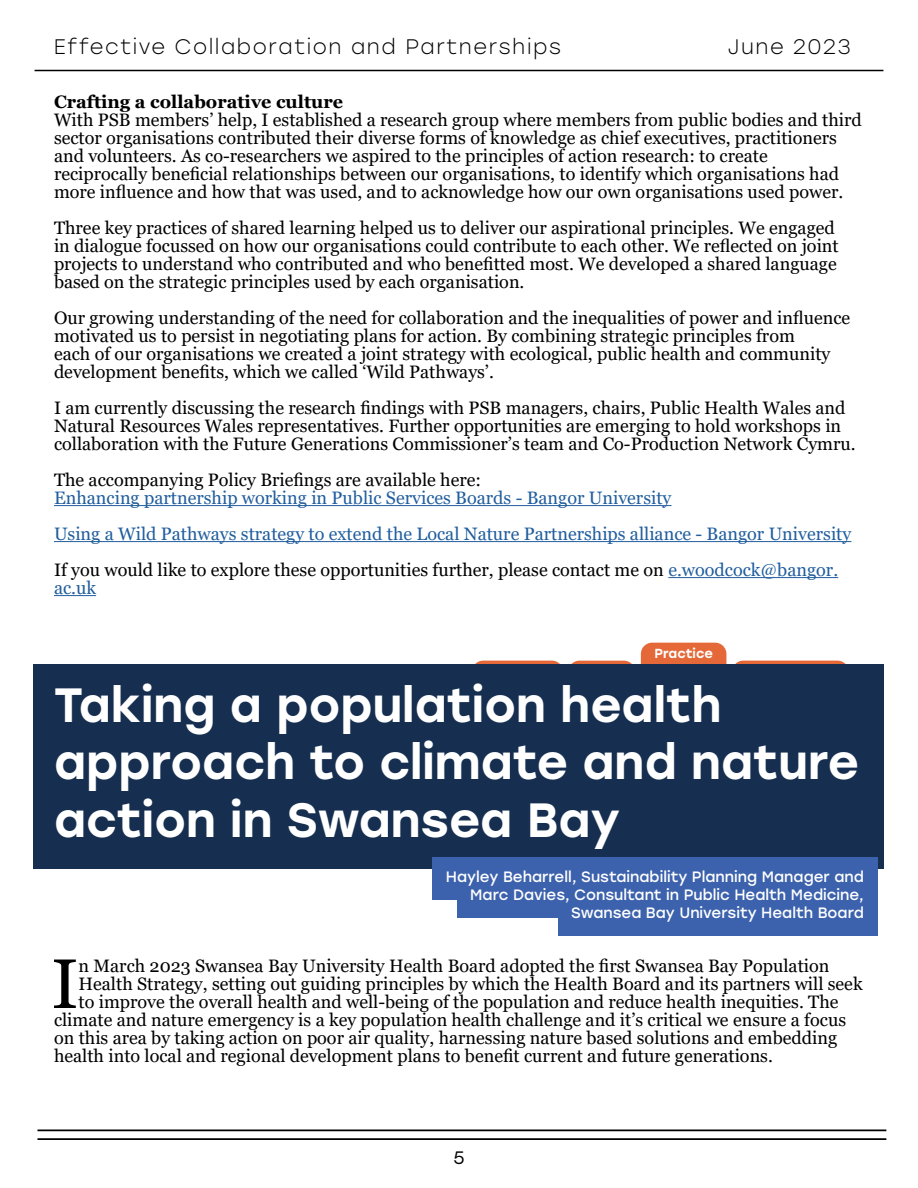
<style>
.page{position:relative;width:918px;height:1188px;background:#fff}
.page>*{position:absolute;margin:0;border:0;box-sizing:border-box;transform-origin:0 0}
.t1{font:69.9px "Georgia";color:#000}
.t2{font:500 48px/57.6px "Stolzl";color:#fff}
.t3{font:300 21px "Stolzl";letter-spacing:.075em;color:#000}
.t4{font:18px/18px "Georgia";color:#000}
.t5{font:18px/36px "Georgia";color:#215e9e}
.t6{font:700 18px "Georgia";color:#000}
.t7{font:18px "Stolzl";color:#000}
.t8{font:15px/18px "Stolzl";color:#fff;text-align:right}
.t9{font:500 13.05px "Stolzl";color:#fff}
.s1{color:#000}
</style>
<div class="page">
<hr style="left:38px;top:1129px;width:848px;height:2px;background:#000">
<hr style="left:38px;top:1138px;width:848px;height:2px;background:#000">
<hr style="left:35px;top:70px;width:848px;height:1px;background:#000">
<hr style="left:54px;top:505px;width:618px;height:1px;background:#215e9e">
<hr style="left:54px;top:541px;width:797px;height:1px;background:#215e9e">
<hr style="left:668px;top:577px;width:170px;height:1px;background:#215e9e">
<hr style="left:54px;top:595px;width:42px;height:1px;background:#215e9e">
<svg style="left:735px;top:661px;width:111px;height:3px"></svg>
<div style="left:641px;top:643px;width:85px;height:21px;background:#e56839"></div>
<svg style="left:475px;top:661px;width:157px;height:3px"></svg>
<div style="left:34px;top:664px;width:850px;height:205px;background:#162f50"></div>
<div style="left:432px;top:857px;width:446px;height:42px;background:#3c62ad"></div>
<div style="left:457px;top:875px;width:421px;height:42px;background:#3c62ad"></div>
<div style="left:558px;top:893px;width:320px;height:42px;background:#3c62ad"></div>
<p class="t3" style="left:54px;top:32px;width:509px">Effective Collaboration and Partnerships</p>
<p class="t3" style="left:728px;top:32px;width:124px">June 2023</p>
<p class="t6" style="left:54px;top:90px;width:291px">Crafting a collaborative culture</p>
<p class="t4" style="left:54px;top:111px;width:809px">With PSB members’ help, I established a research group where members from public bodies and third sector organisations contributed their diverse forms of knowledge as chief executives, practitioners and volunteers. As co-researchers we aspired to the principles of action research: to create reciprocally beneficial relationships between our organisations, to identify which organisations had more influence and how that was used, and to acknowledge how our own organisations used power.</p>
<p class="t4" style="left:54px;top:219px;width:786px">Three key practices of shared learning helped us to deliver our aspirational principles. We engaged in dialogue focussed on how our organisations could contribute to each other. We reflected on joint projects to understand who contributed and who benefitted most. We developed a shared language based on the strategic principles used by each organisation.</p>
<p class="t4" style="left:54px;top:309px;width:798px">Our growing understanding of the need for collaboration and the inequalities of power and influence motivated us to persist in negotiating plans for action. By combining strategic principles from<br>each of our organisations we created a joint strategy with ecological, public health and community development benefits, which we called ‘Wild Pathways’.</p>
<p class="t4" style="left:54px;top:399px;width:803px">I am currently discussing the research findings with PSB managers, chairs, Public Health Wales and<br>Natural Resources Wales representatives. Further opportunities are emerging to hold workshops in collaboration with the Future Generations Commissioner’s team and Co-Production Network Cymru.</p>
<p class="t4" style="left:54px;top:471px;width:429px">The accompanying Policy Briefings are available here:</p>
<p class="t5" style="left:54px;top:480px;width:799px">Enhancing partnership working in Public Services Boards - Bangor University<br>Using a Wild Pathways strategy to extend the Local Nature Partnerships alliance - Bangor University<br><span class="s1">If you would like to explore these opportunities further, please contact me on</span> e.woodcock@bangor.</p>
<p class="t5" style="left:54px;top:570px;width:44px">ac.uk</p>
<p class="t9" style="left:654px;top:644px;width:60px">Practice</p>
<h2 class="t2" style="left:54px;top:674px;width:807px">Taking a population health approach to climate and nature action in Swansea Bay</h2>
<p class="t8" style="left:446px;top:867px;width:420px">Hayley Beharrell, Sustainability Planning Manager and<br>Marc Davies, Consultant in Public Health Medicine,<br>Swansea Bay University Health Board</p>
<h1 class="t1" style="left:51px;top:942px;width:29px">I</h1>
<p class="t4" style="left:79px;top:957px;width:752px">n March 2023 Swansea Bay University Health Board adopted the first Swansea Bay Population</p>
<p class="t4" style="left:79px;top:975px;width:786px">Health Strategy, setting out guiding principles by which the Health Board and its partners will seek</p>
<p class="t4" style="left:79px;top:993px;width:761px">to improve the overall health and well-being of the population and reduce health inequities. The</p>
<p class="t4" style="left:54px;top:1011px;width:794px">climate and nature emergency is a key population health challenge and it’s critical we ensure a focus</p>
<p class="t4" style="left:54px;top:1029px;width:785px">on this area by taking action on poor air quality, harnessing nature based solutions and embedding</p>
<p class="t4" style="left:54px;top:1047px;width:720px">health into local and regional development plans to benefit current and future generations.</p>
<p class="t7" style="left:453px;top:1145px;width:13px">5</p>
</div>
